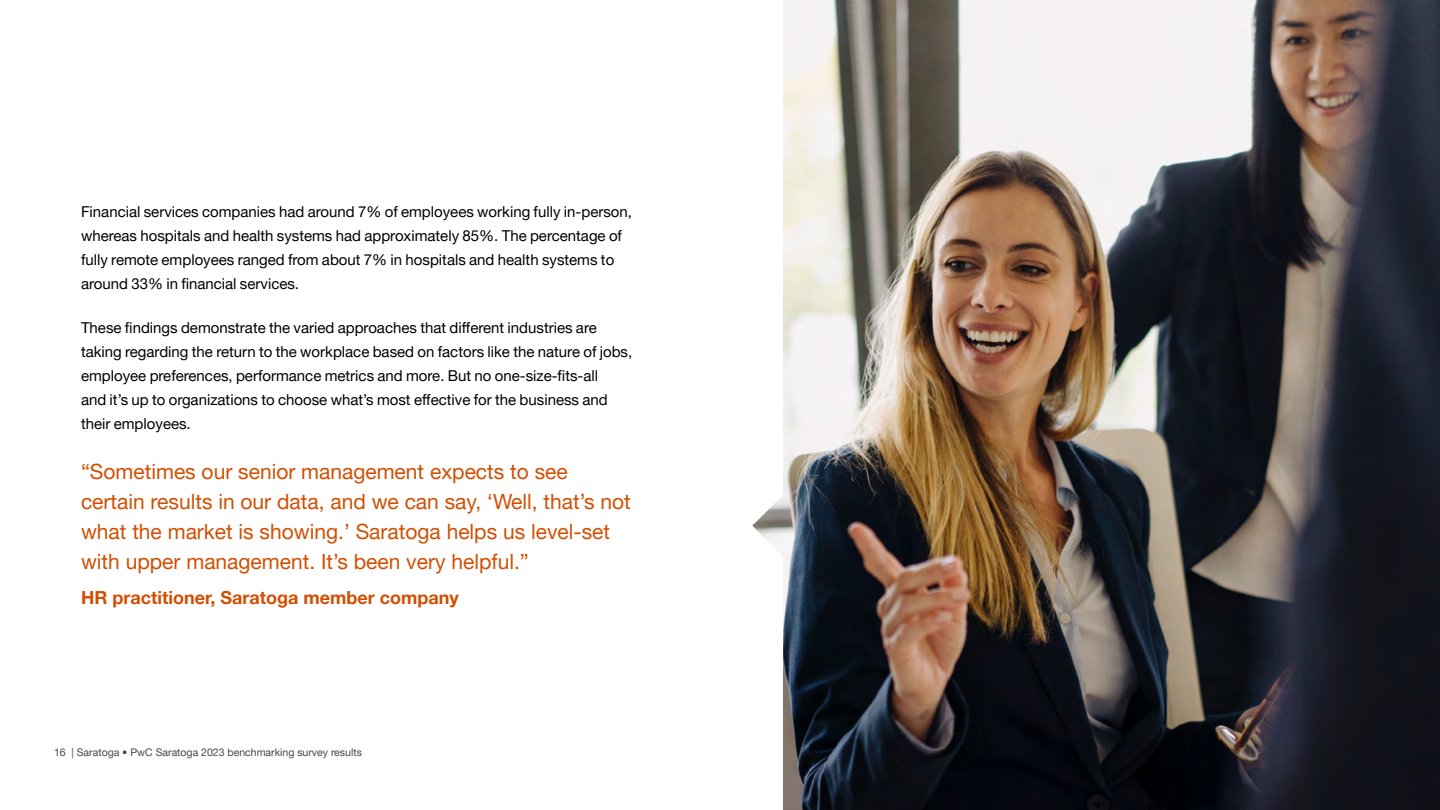
<style>
.page{position:relative;width:1440px;height:810px;background:#fff}
.page>*{position:absolute;margin:0;border:0;box-sizing:border-box;transform-origin:0 0}
.t1{font:21px/30px "Helvetica Neue LT Pro";color:#d24e00}
.t2{font:700 18px "Helvetica Neue LT Pro";color:#d24e00}
.t3{font:15px/24px "Helvetica Neue LT Pro";color:#000}
.t4{font:10.5px "Helvetica Neue LT Pro";color:#464646}
</style>
<div class="page">
<img style="left:752px;top:0;width:688px;height:810px">
<p class="t3" style="left:81px;top:199px;width:552px">Financial services companies had around 7% of employees working fully in-person, whereas hospitals and health systems had approximately 85%. The percentage of fully remote employees ranged from about 7% in hospitals and health systems to around 33% in financial services.</p>
<p class="t3" style="left:81px;top:315px;width:553px">These findings demonstrate the varied approaches that different industries are taking regarding the return to the workplace based on factors like the nature of jobs, employee preferences, performance metrics and more. But no one-size-fits-all<br>and it’s up to organizations to choose what’s most effective for the business and their employees.</p>
<h1 class="t1" style="left:81px;top:456px;width:551px">“Sometimes our senior management expects to see certain results in our data, and we can say, ‘Well, that’s not what the market is showing.’ Saratoga helps us level-set with upper management. It’s been very helpful.”</h1>
<p class="t2" style="left:81px;top:586px;width:379px">HR practitioner, Saratoga member company</p>
<p class="t4" style="left:54px;top:746px;width:309px">16 | Saratoga • PwC Saratoga 2023 benchmarking survey results</p>
</div>
